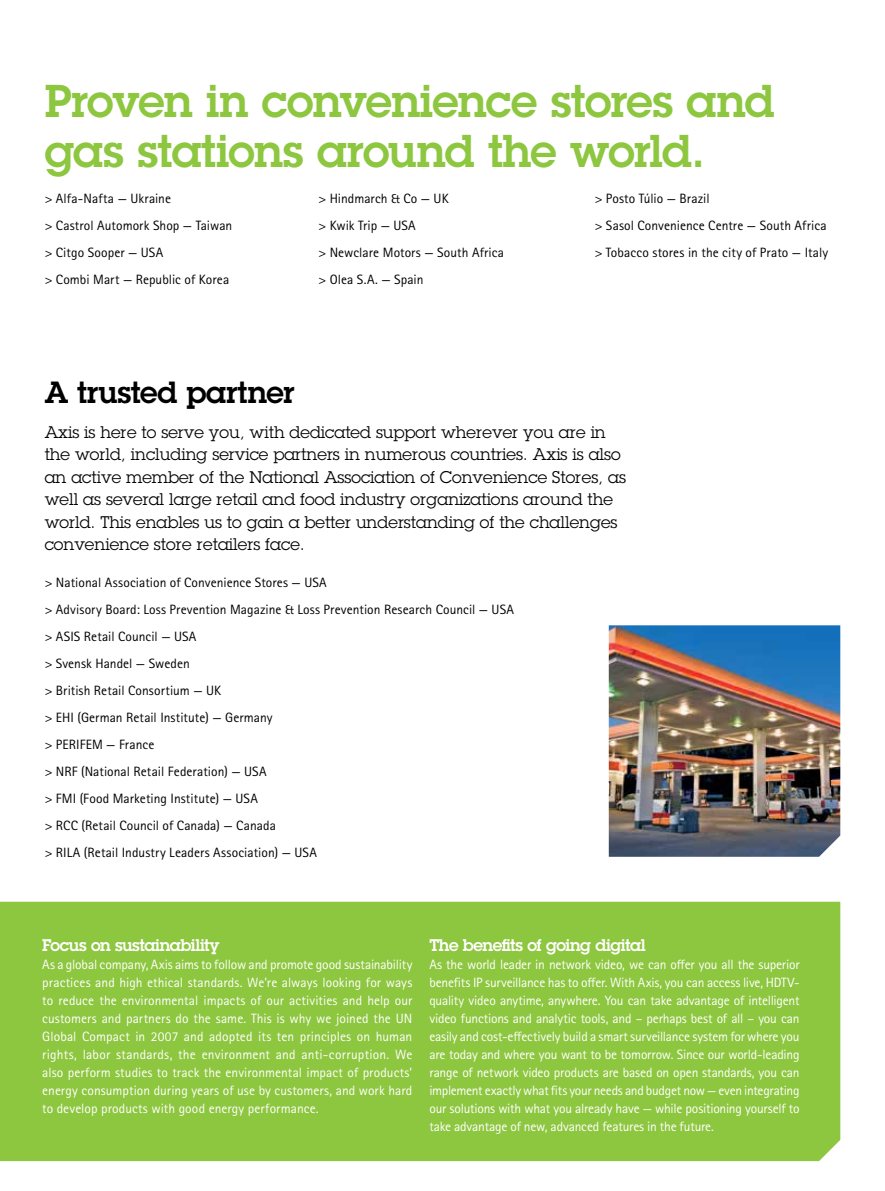
<style>
.page{position:relative;width:885px;height:1191px;background:#fff}
.page>*{position:absolute;margin:0;border:0;box-sizing:border-box;transform-origin:0 0}
.t1{font:600 45px/49.5px "Lubalin Graph ECG";letter-spacing:-.015em;color:#8dc63f}
.t2{font:600 30px "Lubalin Graph ECG";letter-spacing:-.01em;color:#000}
.t3{font:16.5px/22.5px "Lubalin Graph ECG";color:#000}
.t4{font:600 16.5px "Lubalin Graph ECG";letter-spacing:-.025em;color:#fff}
.t5{font:13.5px/18px "Rotis Sans Serif Pro";letter-spacing:-.005em;color:#fff;text-align:justify}
.t6{font:13.5px/27px "Rotis Sans Serif Pro";letter-spacing:.005em;color:#000}
</style>
<div class="page">
<div style="left:0;top:901px;width:840px;height:260px;background:#8dc63f"></div>
<img style="left:608px;top:625px;width:232px;height:231px">
<h1 class="t1" style="left:45px;top:77px;width:731px">Proven in convenience stores and gas stations around the world.</h1>
<p class="t6" style="left:45px;top:185px;width:189px">&gt; Alfa-Nafta — Ukraine<br>&gt; Castrol Automork Shop — Taiwan &gt; Citgo Sooper — USA<br>&gt; Combi Mart — Republic of Korea</p>
<p class="t6" style="left:318px;top:185px;width:187px">&gt; Hindmarch &amp; Co — UK<br>&gt; Kwik Trip — USA<br>&gt; Newclare Motors — South Africa &gt; Olea S.A. — Spain</p>
<p class="t6" style="left:594px;top:185px;width:235px">&gt; Posto Túlio — Brazil<br>&gt; Sasol Convenience Centre — South Africa &gt; Tobacco stores in the city of Prato — Italy</p>
<h2 class="t2" style="left:45px;top:373px;width:252px">A trusted partner</h2>
<p class="t3" style="left:45px;top:420px;width:582px">Axis is here to serve you, with dedicated support wherever you are in the world, including service partners in numerous countries. Axis is also an active member of the National Association of Convenience Stores, as well as several large retail and food industry organizations around the world. This enables us to gain a better understanding of the challenges convenience store retailers face.</p>
<p class="t6" style="left:45px;top:568px;width:471px">&gt; National Association of Convenience Stores — USA<br>&gt; Advisory Board: Loss Prevention Magazine &amp; Loss Prevention Research Council — USA &gt; ASIS Retail Council — USA<br>&gt; Svensk Handel — Sweden<br>&gt; British Retail Consortium — UK<br>&gt; EHI (German Retail Institute) — Germany<br>&gt; PERIFEM — France<br>&gt; NRF (National Retail Federation) — USA<br>&gt; FMI (Food Marketing Institute) — USA<br>&gt; RCC (Retail Council of Canada) — Canada<br>&gt; RILA (Retail Industry Leaders Association) — USA</p>
<p class="t4" style="left:42px;top:934px;width:179px">Focus on sustainability</p>
<p class="t5" style="left:42px;top:955px;width:371px">As a global company, Axis aims to follow and promote good sustainability practices and high ethical standards. We’re always looking for ways to reduce the environmental impacts of our activities and help our customers and partners do the same. This is why we joined the UN Global Compact in 2007 and adopted its ten principles on human rights, labor standards, the environment and anti-corruption. We also perform studies to track the environmental impact of products’ energy consumption during years of use by customers, and work hard to develop products with good energy performance.</p>
<p class="t4" style="left:429px;top:934px;width:218px">The benefits of going digital</p>
<p class="t5" style="left:429px;top:955px;width:371px">As the world leader in network video, we can offer you all the superior benefits IP surveillance has to offer. With Axis, you can access live, HDTV&shy;quality video anytime, anywhere. You can take advantage of intelligent video functions and analytic tools, and – perhaps best of all – you can easily and cost-effectively build a smart surveillance system for where you are today and where you want to be tomorrow. Since our world-leading range of network video products are based on open standards, you can implement exactly what fits your needs and budget now — even integrating our solutions with what you already have — while positioning yourself to take advantage of new, advanced features in the future.</p>
</div>
